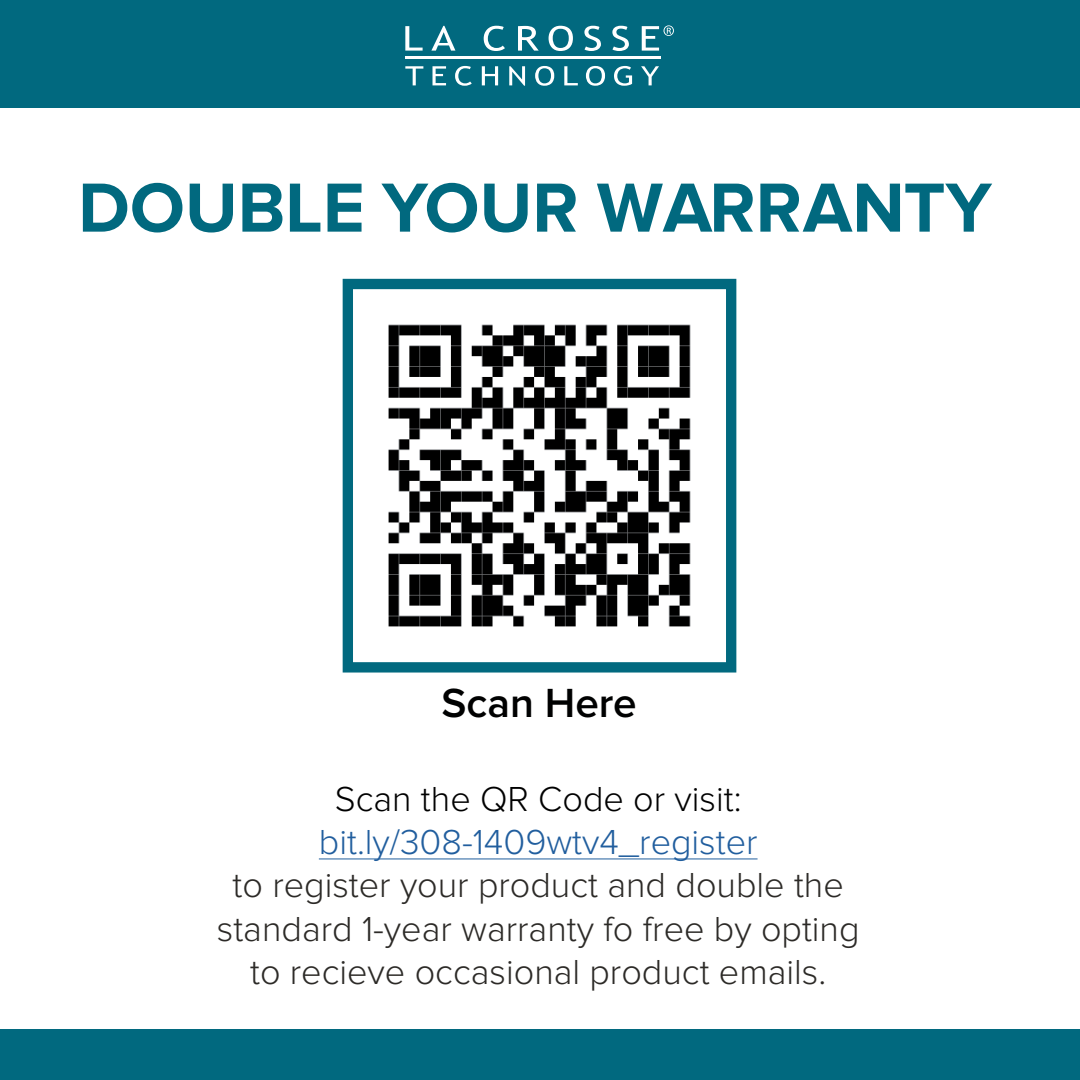
<style>
.page{position:relative;width:1080px;height:1080px;background:#fff}
.page>*{position:absolute;margin:0;border:0;box-sizing:border-box;transform-origin:0 0}
.t1{font:700 72px "Proxima Nova";color:#01697f}
.t2{font:600 42.3px "Proxima Nova";color:#000101}
.t3{font:300 36px/43.2px "Proxima Nova";color:#2c2a27;text-align:center}
.t4{font:300 36px "Proxima Nova";color:#215e9e}
.t5{font:300 36px "Proxima Nova";color:#000}
</style>
<div class="page">
<hr style="left:319px;top:858px;width:439px;height:1px;background:#215e9e">
<div style="left:0;top:1029px;width:1080px;height:51px;background:#01697f"></div>
<div style="left:0;top:0;width:1080px;height:108px;background:#01697f"></div>
<img style="left:388px;top:324px;width:303px;height:303px">
<div style="left:343px;top:279px;width:393px;height:394px;border:10px solid #01697f"></div>
<hr style="left:405px;top:57px;width:255px;height:2px;background:#fff">
<svg style="left:405px;top:26px;width:18px;height:25px"></svg>
<svg style="left:431px;top:26px;width:24px;height:25px"></svg>
<svg style="left:484px;top:26px;width:21px;height:25px"></svg>
<svg style="left:518px;top:26px;width:21px;height:25px"></svg>
<svg style="left:549px;top:26px;width:24px;height:25px"></svg>
<svg style="left:584px;top:26px;width:17px;height:25px"></svg>
<svg style="left:612px;top:26px;width:17px;height:25px"></svg>
<svg style="left:405px;top:66px;width:18px;height:19px"></svg>
<svg style="left:433px;top:66px;width:13px;height:19px"></svg>
<svg style="left:455px;top:66px;width:17px;height:20px"></svg>
<svg style="left:482px;top:66px;width:16px;height:19px"></svg>
<svg style="left:509px;top:66px;width:16px;height:20px"></svg>
<svg style="left:535px;top:66px;width:19px;height:20px"></svg>
<svg style="left:564px;top:66px;width:14px;height:19px"></svg>
<svg style="left:586px;top:66px;width:19px;height:20px"></svg>
<svg style="left:614px;top:66px;width:18px;height:20px"></svg>
<svg style="left:641px;top:66px;width:18px;height:19px"></svg>
<svg style="left:642px;top:25px;width:32px;height:26px"></svg>
<h1 class="t1" style="left:78px;top:166px;width:915px">DOUBLE YOUR WARRANTY</h1>
<p class="t2" style="left:442px;top:678px;width:197px">Scan Here</p>
<p class="t5" style="left:335px;top:778px;width:408px">Scan the QR Code or visit:</p>
<p class="t4" style="left:319px;top:822px;width:440px">bit.ly/308-1409wtv4_register</p>
<p class="t3" style="left:217px;top:864px;width:644px">to register your product and double the standard 1-year warranty fo free by opting to recieve occasional product emails.</p>
</div>
